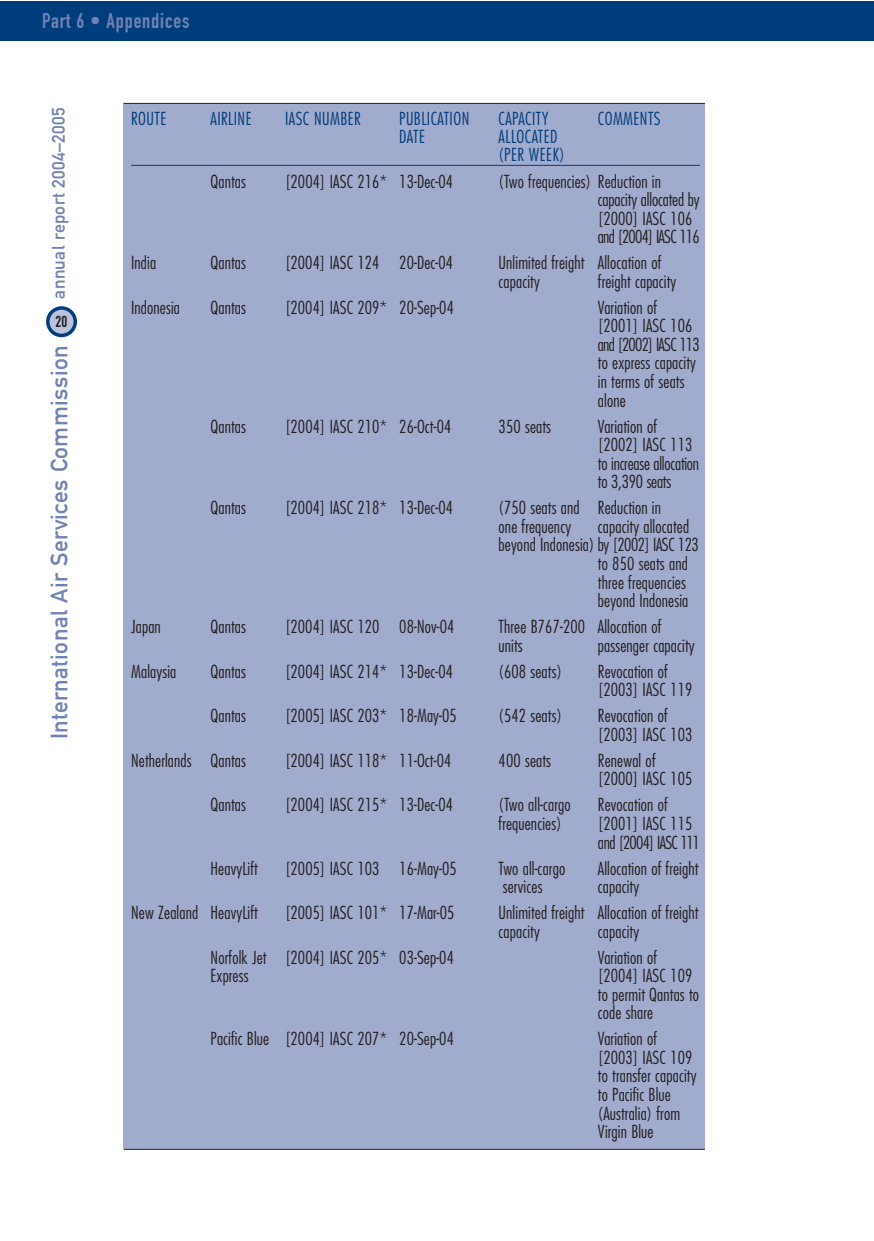
<style>
.page{position:relative;width:874px;height:1241px;background:#fff}
.page>*{position:absolute;margin:0;border:0;box-sizing:border-box;transform-origin:0 0}
.t1{font:23.45px "DIN Mittelschrift";letter-spacing:.02em;color:#7183b2}
.t2{font:21px "DIN Engschrift";letter-spacing:.035em;color:#7183b2}
.t3{font:17.85px "DIN Mittelschrift";letter-spacing:.02em;color:#7183b2}
.t4{font:300 condensed 17.5px/18.6px "Futura";letter-spacing:.01em;color:#231f20}
.t5{font:300 condensed 17.5px/18.2px "Futura";letter-spacing:.025em;color:#003d7d}
.t6{font:300 condensed 17.5px/18.6px "Futura";letter-spacing:-.015em;color:#231f20}
.t7{font:300 condensed 17.5px/18.6px "Futura";letter-spacing:-.02em;color:#231f20}
.t8{font:15.75px "DIN Engschrift";color:#231f20}
</style>
<div class="page">
<div style="left:124px;top:104px;width:580px;height:1044px;background:#a1abcd"></div>
<hr style="left:131px;top:165px;width:568px;height:1px;background:#003d7d">
<svg style="left:46px;top:306px;width:31px;height:31px"></svg>
<div style="left:0;top:1px;width:873px;height:40px;background:#003d7d"></div>
<hr style="left:124px;top:103px;width:580px;height:1px;background:#231f20">
<hr style="left:124px;top:1148px;width:580px;height:1px;background:#231f20">
<p class="t2" style="left:42px;top:13px;width:149px">Part 6 • Appendices</p>
<p class="t3" style="left:52px;top:298px;width:192px;rotate:-90deg">annual report 2004–2005</p>
<p class="t8" style="left:55px;top:315px;width:13px">20</p>
<h1 class="t1" style="left:51px;top:739px;width:395px;rotate:-90deg">International Air Services Commission</h1>
<p class="t5" style="left:131px;top:111px;width:37px">ROUTE</p>
<p class="t5" style="left:210px;top:111px;width:42px">AIRLINE</p>
<p class="t5" style="left:285px;top:111px;width:77px">IASC NUMBER</p>
<p class="t5" style="left:399px;top:111px;width:71px">PUBLICATION</p>
<p class="t5" style="left:498px;top:111px;width:51px">CAPACITY</p>
<p class="t5" style="left:597px;top:111px;width:64px">COMMENTS</p>
<p class="t5" style="left:399px;top:129px;width:27px">DATE</p>
<p class="t5" style="left:498px;top:129px;width:68px">ALLOCATED (PER WEEK)</p>
<p class="t4" style="left:210px;top:173px;width:37px">Qantas</p>
<p class="t4" style="left:285px;top:173px;width:169px">[2004] IASC 216* 13-Dec-04</p>
<p class="t4" style="left:597px;top:173px;width:103px;text-indent:-99px">(Two frequencies) Reduction in capacity allocated by [2000] IASC 106 and [2004] IASC 116</p>
<p class="t4" style="left:131px;top:254px;width:27px">India</p>
<p class="t4" style="left:210px;top:254px;width:37px">Qantas</p>
<p class="t4" style="left:285px;top:254px;width:169px">[2004] IASC 124 20-Dec-04</p>
<p class="t4" style="left:498px;top:254px;width:164px">Unlimited freight Allocation of capacity</p>
<p class="t4" style="left:597px;top:273px;width:80px">freight capacity</p>
<p class="t4" style="left:131px;top:299px;width:50px">Indonesia</p>
<p class="t4" style="left:210px;top:299px;width:37px">Qantas</p>
<p class="t4" style="left:285px;top:299px;width:170px">[2004] IASC 209* 20-Sep-04</p>
<p class="t4" style="left:597px;top:299px;width:103px">Variation of [2001] IASC 106 and [2002] IASC 113 to express capacity in terms of seats alone</p>
<p class="t4" style="left:210px;top:418px;width:37px">Qantas</p>
<p class="t4" style="left:285px;top:418px;width:168px">[2004] IASC 210* 26-Oct-04</p>
<p class="t4" style="left:498px;top:418px;width:54px">350 seats</p>
<p class="t6" style="left:597px;top:418px;width:103px">Variation of [2002] IASC 113 to increase allocation to 3,390 seats</p>
<p class="t4" style="left:210px;top:499px;width:37px">Qantas</p>
<p class="t4" style="left:285px;top:499px;width:169px">[2004] IASC 218* 13-Dec-04</p>
<p class="t4" style="left:498px;top:499px;width:164px">(750 seats and Reduction in one frequency</p>
<p class="t4" style="left:597px;top:518px;width:93px">capacity allocated</p>
<p class="t4" style="left:498px;top:536px;width:202px">beyond Indonesia) by [2002] IASC 123</p>
<p class="t4" style="left:597px;top:555px;width:91px">to 850 seats and</p>
<p class="t4" style="left:597px;top:574px;width:89px">three frequencies</p>
<p class="t4" style="left:597px;top:592px;width:92px">beyond Indonesia</p>
<p class="t4" style="left:131px;top:618px;width:31px">Japan</p>
<p class="t4" style="left:210px;top:618px;width:37px">Qantas</p>
<p class="t4" style="left:285px;top:618px;width:171px">[2004] IASC 120 08-Nov-04</p>
<p class="t4" style="left:498px;top:618px;width:164px">Three B767-200 Allocation of units</p>
<p class="t4" style="left:597px;top:637px;width:98px">passenger capacity</p>
<p class="t4" style="left:131px;top:663px;width:47px">Malaysia</p>
<p class="t4" style="left:210px;top:663px;width:37px">Qantas</p>
<p class="t4" style="left:285px;top:663px;width:169px">[2004] IASC 214* 13-Dec-04</p>
<p class="t4" style="left:498px;top:663px;width:65px">(608 seats)</p>
<p class="t4" style="left:597px;top:663px;width:96px">Revocation of [2003] IASC 119</p>
<p class="t4" style="left:210px;top:707px;width:37px">Qantas</p>
<p class="t4" style="left:285px;top:707px;width:173px">[2005] IASC 203* 18-May-05</p>
<p class="t4" style="left:498px;top:707px;width:65px">(542 seats)</p>
<p class="t4" style="left:597px;top:707px;width:96px">Revocation of [2003] IASC 103</p>
<p class="t4" style="left:131px;top:752px;width:116px">Netherlands Qantas</p>
<p class="t4" style="left:285px;top:752px;width:168px">[2004] IASC 118* 11-Oct-04</p>
<p class="t4" style="left:498px;top:752px;width:54px">400 seats</p>
<p class="t4" style="left:597px;top:752px;width:96px">Renewal of [2000] IASC 105</p>
<p class="t4" style="left:210px;top:796px;width:37px">Qantas</p>
<p class="t4" style="left:285px;top:796px;width:169px">[2004] IASC 215* 13-Dec-04</p>
<p class="t4" style="left:498px;top:796px;width:73px">(Two all-cargo</p>
<p class="t4" style="left:597px;top:796px;width:71px">Revocation of</p>
<p class="t4" style="left:498px;top:815px;width:64px">frequencies)</p>
<p class="t7" style="left:597px;top:815px;width:103px">[2001] IASC 115 and [2004] IASC 111</p>
<p class="t4" style="left:210px;top:859px;width:49px">HeavyLift</p>
<p class="t4" style="left:285px;top:859px;width:173px">[2005] IASC 103 16-May-05</p>
<p class="t4" style="left:498px;top:859px;width:68px">Two all-cargo</p>
<p class="t4" style="left:597px;top:859px;width:102px">Allocation of freight</p>
<p class="t4" style="left:502px;top:878px;width:41px">services</p>
<p class="t4" style="left:597px;top:878px;width:43px">capacity</p>
<p class="t4" style="left:131px;top:904px;width:128px">New Zealand HeavyLift</p>
<p class="t4" style="left:285px;top:904px;width:171px">[2005] IASC 101* 17-Mar-05</p>
<p class="t4" style="left:498px;top:904px;width:201px">Unlimited freight Allocation of freight capacity</p>
<p class="t4" style="left:597px;top:922px;width:43px">capacity</p>
<p class="t4" style="left:210px;top:948px;width:245px">Norfolk Jet [2004] IASC 205* 03-Sep-04</p>
<p class="t4" style="left:597px;top:948px;width:61px">Variation of</p>
<p class="t4" style="left:210px;top:967px;width:40px">Express</p>
<p class="t4" style="left:597px;top:967px;width:103px">[2004] IASC 109 to permit Qantas to code share</p>
<p class="t4" style="left:210px;top:1030px;width:245px">Pacific Blue [2004] IASC 207* 20-Sep-04</p>
<p class="t4" style="left:597px;top:1030px;width:100px">Variation of [2003] IASC 109 to transfer capacity to Pacific Blue (Australia) from<br>Virgin Blue</p>
</div>
